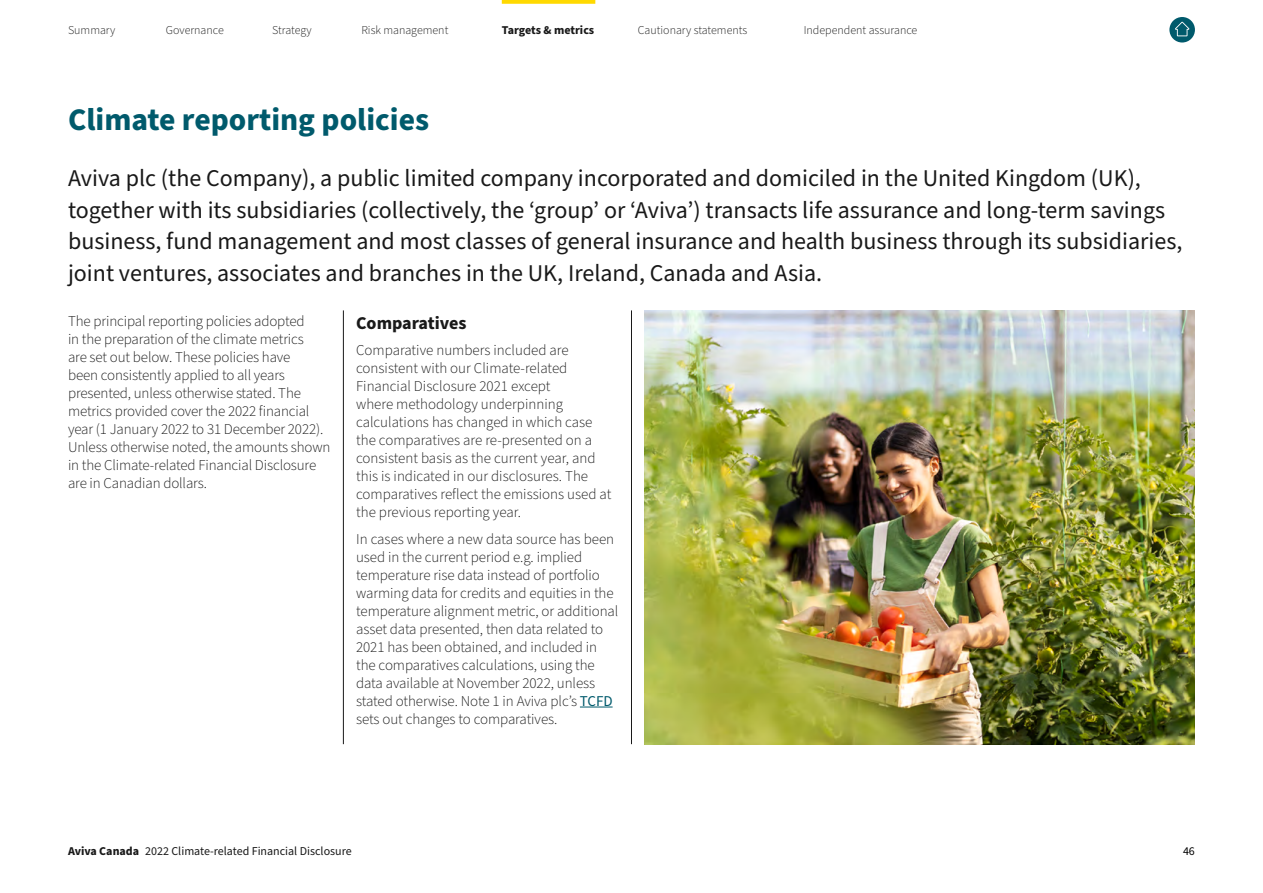
<style>
.page{position:relative;width:1263px;height:893px;background:#fff}
.page>*{position:absolute;margin:0;border:0;box-sizing:border-box;transform-origin:0 0}
.H1_Header{font:700 31.5px "Source Sans Pro";color:#005a6c}
.Lead-In_Body_Copy{font:24px/31.5px "Source Sans Pro";color:#191919}
.H2_Subhead{font:700 18px "Source Sans Pro";color:#191919}
.Body_Copy{font:300 15px/18px "Source Sans Pro";letter-spacing:-.005em;color:#191919}
.t1{font:300 12px "Source Sans Pro";color:#191919}
.t2{font:12px "Source Sans Pro";color:#191919}
.t3{font:700 12px "Source Sans Pro";letter-spacing:-.005em;color:#191919}
.t4{font:12px "Source Sans Pro";color:#000}
.s1{font-weight:400;color:#005a6c}
.s2{font-weight:700}
</style>
<div class="page">
<hr style="left:580px;top:707px;width:33px;height:1px;background:#005a6c">
<hr style="left:631px;top:310px;width:1px;height:434px;background:#191919">
<hr style="left:343px;top:310px;width:1px;height:434px;background:#191919">
<img style="left:644px;top:310px;width:551px;height:434px">
<svg style="left:1169px;top:17px;width:26px;height:26px"></svg>
<svg style="left:1175px;top:22px;width:14px;height:14px"></svg>
<svg style="left:502px;top:0;width:93px;height:4px"></svg>
<p class="t1" style="left:68px;top:22px;width:49px">Summary</p>
<p class="t1" style="left:166px;top:22px;width:59px">Governance</p>
<p class="t1" style="left:272px;top:22px;width:41px">Strategy</p>
<p class="t1" style="left:361px;top:22px;width:88px">Risk management</p>
<p class="t3" style="left:502px;top:21px;width:94px">Targets &amp; metrics</p>
<p class="t1" style="left:638px;top:22px;width:111px">Cautionary statements</p>
<p class="t1" style="left:804px;top:22px;width:115px">Independent assurance</p>
<p class="H1_Header" style="left:68px;top:98px;width:363px">Climate reporting policies</p>
<p class="Lead-In_Body_Copy" style="left:68px;top:163px;width:1116px">Aviva plc (the Company), a public limited company incorporated and domiciled in the United Kingdom (UK), together with its subsidiaries (collectively, the ‘group’ or ‘Aviva’) transacts life assurance and long-term savings business, fund management and most classes of general insurance and health business through its subsidiaries, joint ventures, associates and branches in the UK, Ireland, Canada and Asia.</p>
<p class="Body_Copy" style="left:68px;top:312px;width:264px">The principal reporting policies adopted<br>in the preparation of the climate metrics<br>are set out below. These policies have<br>been consistently applied to all years presented, unless otherwise stated. The metrics provided cover the 2022 financial year (1 January 2022 to 31 December 2022).<br>Unless otherwise noted, the amounts shown in the Climate-related Financial Disclosure are in Canadian dollars.</p>
<p class="H2_Subhead" style="left:356px;top:311px;width:112px">Comparatives</p>
<p class="Body_Copy" style="left:356px;top:342px;width:257px">Comparative numbers included are consistent with our Climate-related Financial Disclosure 2021 except<br>where methodology underpinning calculations has changed in which case the comparatives are re-presented on a consistent basis as the current year, and this is indicated in our disclosures. The comparatives reflect the emissions used at the previous reporting year.</p>
<p class="Body_Copy" style="left:356px;top:530px;width:264px">In cases where a new data source has been used in the current period e.g. implied temperature rise data instead of portfolio warming data for credits and equities in the temperature alignment metric, or additional asset data presented, then data related to 2021 has been obtained, and included in the comparatives calculations, using the data available at November 2022, unless stated otherwise. Note 1 in Aviva plc’s <span class="s1">TCFD </span>sets out changes to comparatives.</p>
<p class="t2" style="left:68px;top:843px;width:285px"><span class="s2">Aviva Canada</span> 2022 Climate-related Financial Disclosure</p>
<p class="t4" style="left:1183px;top:843px;width:13px">46</p>
</div>
